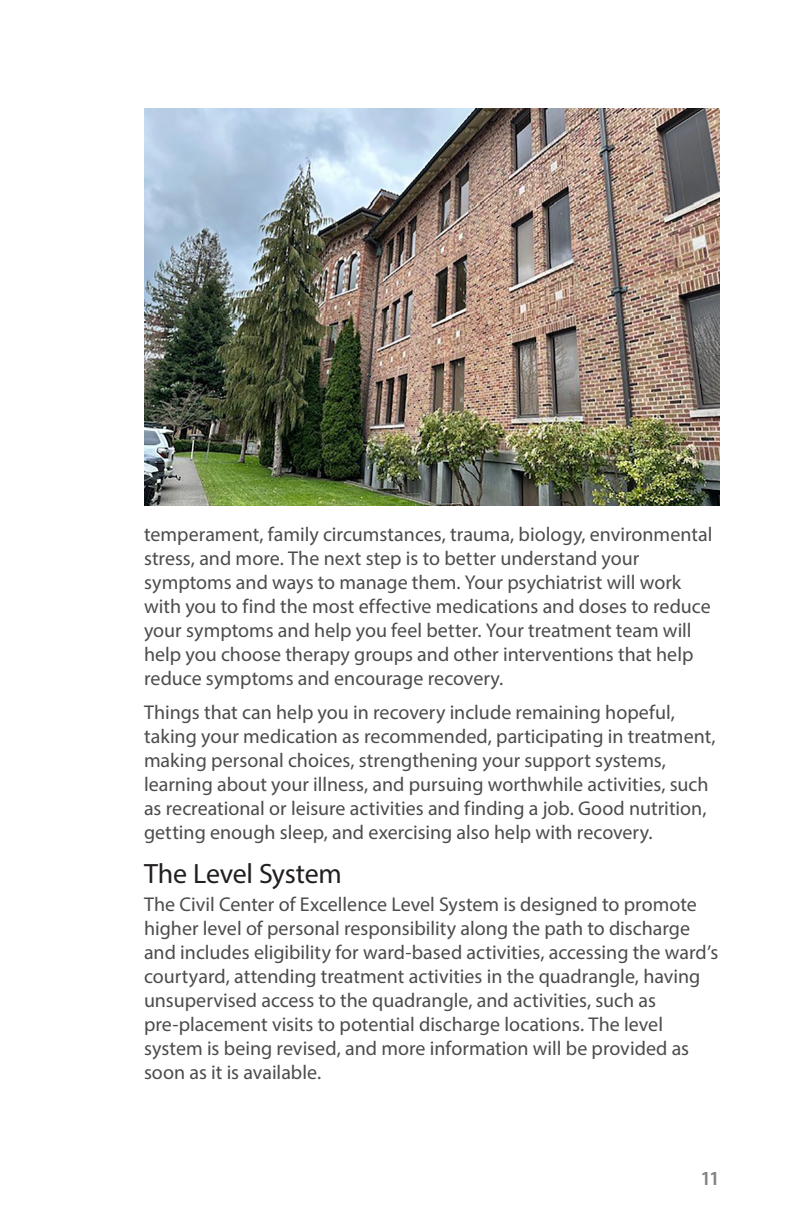
<style>
.page{position:relative;width:792px;height:1224px;background:#fff}
.page>*{position:absolute;margin:0;border:0;box-sizing:border-box;transform-origin:0 0}
.Indent{font:28px "Myriad Pro";letter-spacing:-.01em;color:#231f20}
.Indent-2{font:20px/24px "Myriad Pro";color:#4b4c4d}
.t1{font:600 20px "Myriad Pro";color:#808285}
</style>
<div class="page">
<img style="left:144px;top:108px;width:576px;height:397px">
<p class="Indent-2" style="left:144px;top:522px;width:570px">temperament, family circumstances, trauma, biology, environmental stress, and more. The next step is to better understand your symptoms and ways to manage them. Your psychiatrist will work with you to find the most effective medications and doses to reduce your symptoms and help you feel better. Your treatment team will help you choose therapy groups and other interventions that help reduce symptoms and encourage recovery.</p>
<p class="Indent-2" style="left:144px;top:700px;width:573px">Things that can help you in recovery include remaining hopeful, taking your medication as recommended, participating in treatment, making personal choices, strengthening your support systems, learning about your illness, and pursuing worthwhile activities, such as recreational or leisure activities and finding a job. Good nutrition, getting enough sleep, and exercising also help with recovery.</p>
<p class="Indent" style="left:144px;top:856px;width:199px">The Level System</p>
<p class="Indent-2" style="left:144px;top:892px;width:576px">The Civil Center of Excellence Level System is designed to promote higher level of personal responsibility along the path to discharge and includes eligibility for ward-based activities, accessing the ward’s courtyard, attending treatment activities in the quadrangle, having unsupervised access to the quadrangle, and activities, such as pre-placement visits to potential discharge locations. The level system is being revised, and more information will be provided as soon as it is available.</p>
<p class="t1" style="left:700px;top:1167px;width:21px">11</p>
</div>
